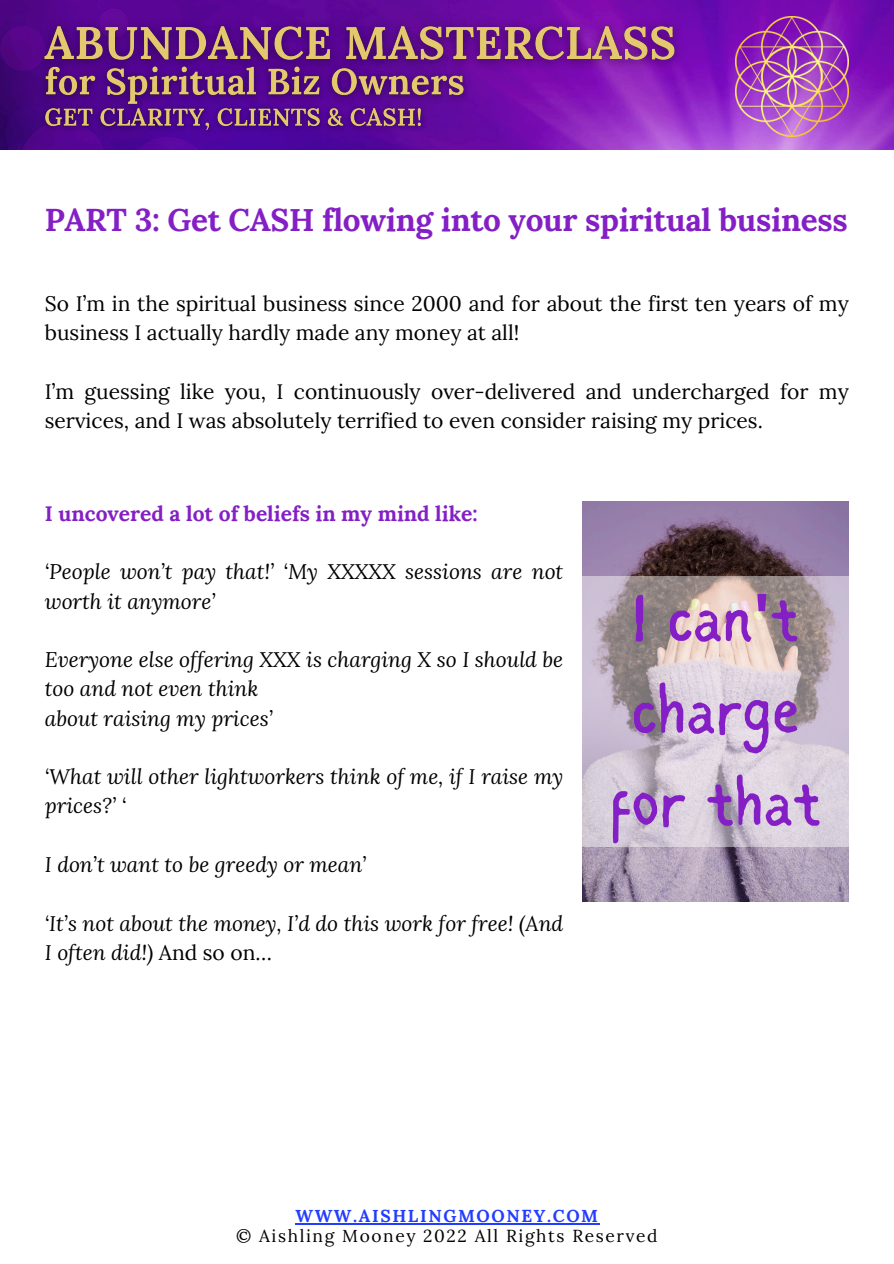
<style>
.page{position:relative;width:894px;height:1264px;background:#fff}
.page>*{position:absolute;margin:0;border:0;box-sizing:border-box;transform-origin:0 0}
.t1{font:66.45px/92.1px "Sigher";color:#841fc5;text-align:center}
.t2{font:700 31.5px "Lora";letter-spacing:-.01em;color:#841fc5}
.t3{font:italic 21px/29.2px "Lora";color:#000}
.t4{font:21px/29.2px "Lora";color:#000}
.t5{font:700 21px "Lora";color:#841fc5}
.t6{font:17.4px "Lora";letter-spacing:.095em;color:#000}
.t7{font:700 17.4px "Lora";letter-spacing:.095em;color:#233dff}
.s1{font-style:normal}
.s2{font-family:"Noto Sans";font-weight:700}
</style>
<div class="page">
<img style="left:0;top:0;width:893px;height:149px">
<img style="left:582px;top:501px;width:266px;height:400px">
<svg style="left:582px;top:576px;width:266px;height:270px;background:#c7bbc3"></svg>
<hr style="left:295px;top:1222px;width:304px;height:2px;background:#233dff">
<img style="left:29px;top:12px;width:662px;height:66px">
<img style="left:32px;top:55px;width:445px;height:64px">
<img style="left:36px;top:98px;width:395px;height:42px">
<img style="left:735px;top:16px;width:113px;height:120px">
<p class="t2" style="left:45px;top:199px;width:804px">PART 3: Get CASH flowing into your spiritual business</p>
<h6 class="t4" style="left:45px;top:289px;width:805px">So I’m in the spiritual business since 2000 and for about the first ten years of my business I actually hardly made any money at all!</h6>
<p class="t4" style="left:45px;top:376px;width:805px">I’m guessing like you, I continuously over-delivered and undercharged for my services, and I was absolutely terrified to even consider raising my prices.</p>
<p class="t5" style="left:45px;top:499px;width:434px">I uncovered a lot of beliefs in my mind like:</p>
<p class="t3" style="left:45px;top:556px;width:519px">‘People won’t pay that!’ ‘My XXXXX sessions are not worth it anymore’</p>
<p class="t3" style="left:45px;top:644px;width:520px">Everyone else offering XXX is charging X so I should be too and not even think</p>
<p class="t3" style="left:45px;top:703px;width:229px">about raising my prices’</p>
<p class="t3" style="left:45px;top:761px;width:519px">‘What will other lightworkers think of me, if I raise my prices?’ ‘</p>
<h1 class="t3" style="left:45px;top:849px;width:323px">I don’t want to be greedy or mean’</h1>
<p class="t3" style="left:45px;top:907px;width:519px">‘It’s not about the money, I’d do this work for free! (And<br>I often did!) <span class="s1">And so on…</span></p>
<p class="t1" style="left:609px;top:577px;width:213px">I can<span class="s2">'</span>t charge for that</p>
<p class="t7" style="left:295px;top:1204px;width:304px">WWW.AISHLINGMOONEY.COM</p>
<h4 class="t6" style="left:236px;top:1224px;width:422px">© Aishling Mooney 2022 All Rights Reserved</h4>
</div>
